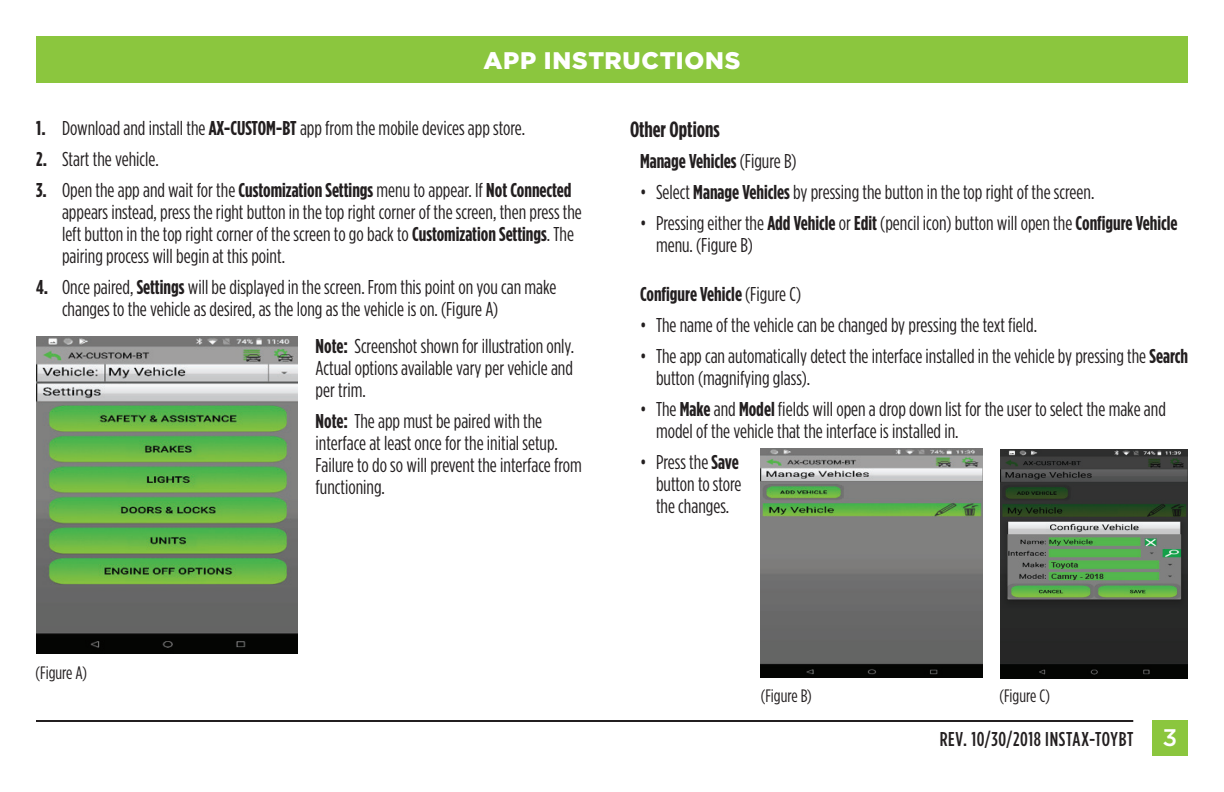
<style>
.page{position:relative;width:1224px;height:792px;background:#fff}
.page>*{position:absolute;margin:0;border:0;box-sizing:border-box;transform-origin:0 0}
.t1{font:900 24px "Gotham";letter-spacing:.03em;color:#fff}
.t2{font:700 22px "Gotham Condensed";color:#231f20}
.t3{font:20px/22px "Gotham Condensed";color:#231f20}
.t4{font:700 20px "Gotham Condensed";color:#231f20}
.t5{font:500 20px "Gotham Condensed";letter-spacing:.03em;color:#231f20}
.t6{font:18px "Gotham Condensed";color:#231f20}
.s1{font-weight:700}
.s2{font-weight:400}
.s3{font-family:"Gotham";font-size:24px;color:#fff}
</style>
<div class="page">
<div style="left:36px;top:36px;width:1152px;height:46px;background:#8bc63e"></div>
<div style="left:1152px;top:720px;width:36px;height:36px;background:#8bc63e"></div>
<hr style="left:36px;top:720px;width:1097px;height:2px;background:#231f20">
<img style="left:36px;top:337px;width:262px;height:316px">
<img style="left:761px;top:448px;width:221px;height:230px">
<img style="left:1001px;top:449px;width:187px;height:229px">
<p class="t1" style="left:484px;top:47px;width:258px">APP INSTRUCTIONS</p>
<p class="t3" style="left:36px;top:117px;width:491px"><span class="s1">1.</span> Download and install the <span class="s1">AX-CUSTOM-BT</span> app from the mobile devices app store.</p>
<p class="t3" style="left:36px;top:148px;width:124px"><span class="s1">2.</span> Start the vehicle.</p>
<p class="t3" style="left:62px;top:179px;width:521px;text-indent:-26px"><span class="s1">3.</span> Open the app and wait for the <span class="s1">Customization Settings</span> menu to appear. If <span class="s1">Not Connected </span>appears instead, press the right button in the top right corner of the screen, then press the left button in the top right corner of the screen to go back to <span class="s1">Customization Settings</span>. The pairing process will begin at this point.</p>
<p class="t3" style="left:62px;top:276px;width:496px;text-indent:-26px"><span class="s1">4.</span> Once paired, <span class="s1">Settings</span> will be displayed in the screen. From this point on you can make changes to the vehicle as desired, as the long as the vehicle is on. (Figure A)</p>
<p class="t3" style="left:316px;top:335px;width:260px;text-align:justify"><span class="s1">Note:</span> Screenshot shown for illustration only.<br>Actual options available vary per vehicle and per trim.</p>
<p class="t3" style="left:316px;top:410px;width:268px"><span class="s1">Note:</span> The app must be paired with the interface at least once for the initial setup.<br>Failure to do so will prevent the interface from functioning.</p>
<p class="t2" style="left:630px;top:116px;width:91px">Other Options</p>
<p class="t4" style="left:640px;top:149px;width:158px">Manage Vehicles <span class="s2">(Figure B)</span></p>
<p class="t3" style="left:640px;top:180px;width:456px">• Select <span class="s1">Manage Vehicles</span> by pressing the button in the top right of the screen.</p>
<p class="t3" style="left:656px;top:211px;width:523px;text-indent:-16px">• Pressing either the <span class="s1">Add Vehicle</span> or <span class="s1">Edit</span> (pencil icon) button will open the <span class="s1">Configure Vehicle </span>menu. (Figure B)</p>
<p class="t4" style="left:640px;top:282px;width:163px">Configure Vehicle <span class="s2">(Figure C)</span></p>
<p class="t3" style="left:640px;top:313px;width:399px">• The name of the vehicle can be changed by pressing the text field.</p>
<p class="t3" style="left:656px;top:344px;width:534px;text-indent:-16px">• The app can automatically detect the interface installed in the vehicle by pressing the <span class="s1">Search </span>button (magnifying glass).</p>
<p class="t3" style="left:656px;top:397px;width:511px;text-indent:-16px">• The <span class="s1">Make</span> and <span class="s1">Model</span> fields will open a drop down list for the user to select the make and model of the vehicle that the interface is installed in.</p>
<p class="t3" style="left:656px;top:450px;width:87px;text-indent:-16px">• Press the <span class="s1">Save </span>button to store the changes.</p>
<p class="t6" style="left:36px;top:664px;width:53px">(Figure A)</p>
<p class="t6" style="left:761px;top:686px;width:52px">(Figure B)</p>
<p class="t6" style="left:1000px;top:686px;width:52px">(Figure C)</p>
<p class="t5" style="left:940px;top:728px;width:239px">REV. 10/30/2018 INSTAX-TOYBT <span class="s3">3</span></p>
</div>
